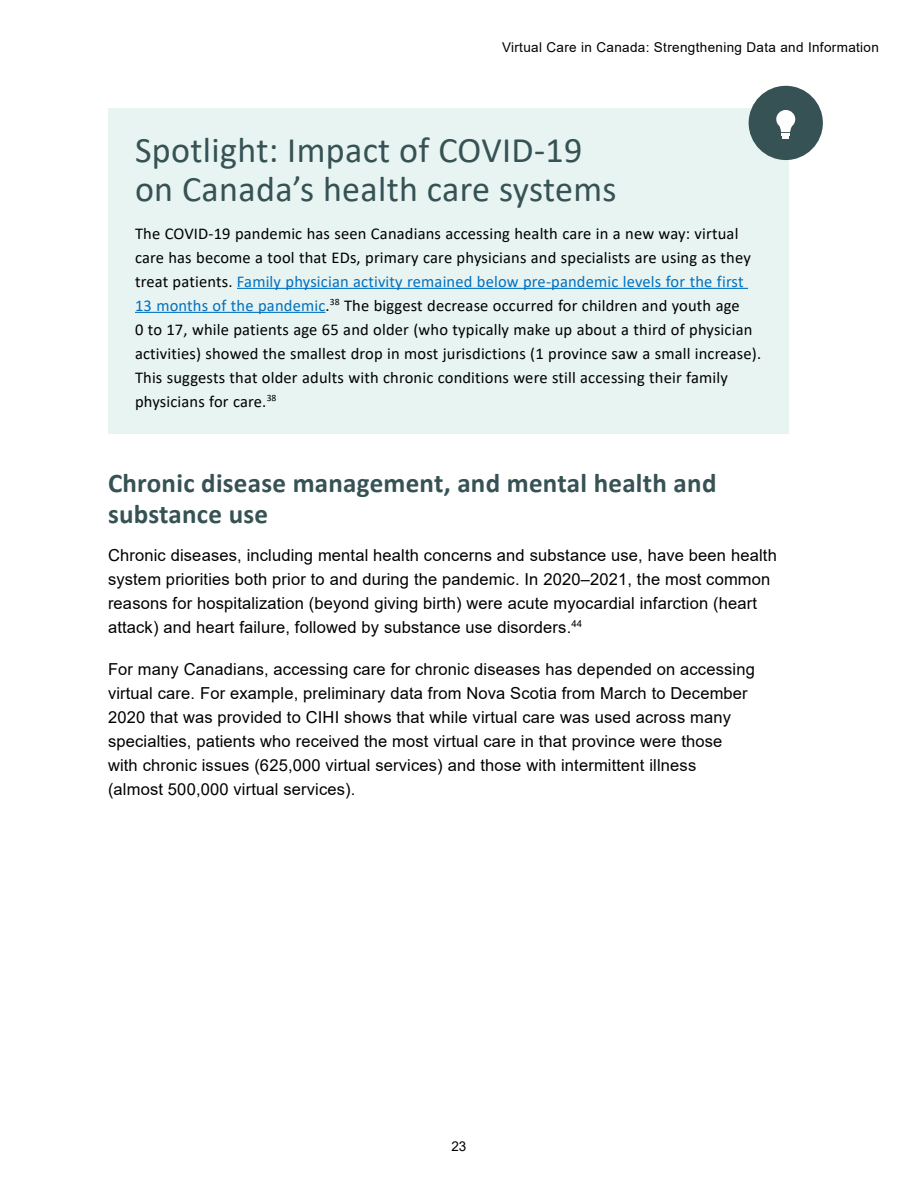
<style>
.page{position:relative;width:918px;height:1188px;background:#fff}
.page>*{position:absolute;margin:0;border:0;box-sizing:border-box;transform-origin:0 0}
.sidebar_H1{font:36px/39px "Calibri";letter-spacing:.01em;color:#365254}
.H3{font:700 27px/31.5px "Calibri";letter-spacing:.01em;color:#365254}
.body{font:16.5px/24px "Arial";letter-spacing:.01em;color:#000}
.sidebar_body{font:16.5px/24px "Calibri";letter-spacing:.01em;color:#000}
.t1{font:13.5px "Arial";letter-spacing:.025em;color:#000}
.s1{color:#0070c0}
</style>
<div class="page">
<div style="left:108px;top:108px;width:680px;height:326px;background:#e7f4f1"></div>
<hr style="left:237px;top:288px;width:511px;height:1px;background:#0070c0">
<hr style="left:135px;top:312px;width:191px;height:1px;background:#0070c0">
<div style="left:749px;top:86px;width:74px;height:74px;background:#365254;border-radius:50%"></div>
<svg style="left:776px;top:110px;width:19px;height:29px"></svg>
<p class="t1" style="left:502px;top:38px;width:378px">Virtual Care in Canada: Strengthening Data and Information</p>
<p class="sidebar_H1" style="left:135px;top:130px;width:483px">Spotlight: Impact of COVID-19 on Canada’s health care systems</p>
<p class="sidebar_body" style="left:135px;top:221px;width:628px">The COVID-19 pandemic has seen Canadians accessing health care in a new way: virtual care has become a tool that EDs, primary care physicians and specialists are using as they treat patients. <span class="s1">Family physician activity remained below pre-pandemic levels for the first 13 months of the pandemic</span>.<sup>38</sup> The biggest decrease occurred for children and youth age<br>0 to 17, while patients age 65 and older (who typically make up about a third of physician activities) showed the smallest drop in most jurisdictions (1 province saw a small increase).<br>This suggests that older adults with chronic conditions were still accessing their family physicians for care.<sup>38</sup></p>
<h4 class="H3" style="left:108px;top:466px;width:610px">Chronic disease management, and mental health and substance use</h4>
<p class="body" style="left:108px;top:543px;width:670px">Chronic diseases, including mental health concerns and substance use, have been health system priorities both prior to and during the pandemic. In 2020–2021, the most common reasons for hospitalization (beyond giving birth) were acute myocardial infarction (heart attack) and heart failure, followed by substance use disorders.<sup>44</sup></p>
<p class="body" style="left:108px;top:657px;width:648px">For many Canadians, accessing care for chronic diseases has depended on accessing virtual care. For example, preliminary data from Nova Scotia from March to December 2020 that was provided to CIHI shows that while virtual care was used across many specialties, patients who received the most virtual care in that province were those with chronic issues (625,000 virtual services) and those with intermittent illness (almost 500,000 virtual services).</p>
<p class="t1" style="left:451px;top:1137px;width:17px">23</p>
</div>
